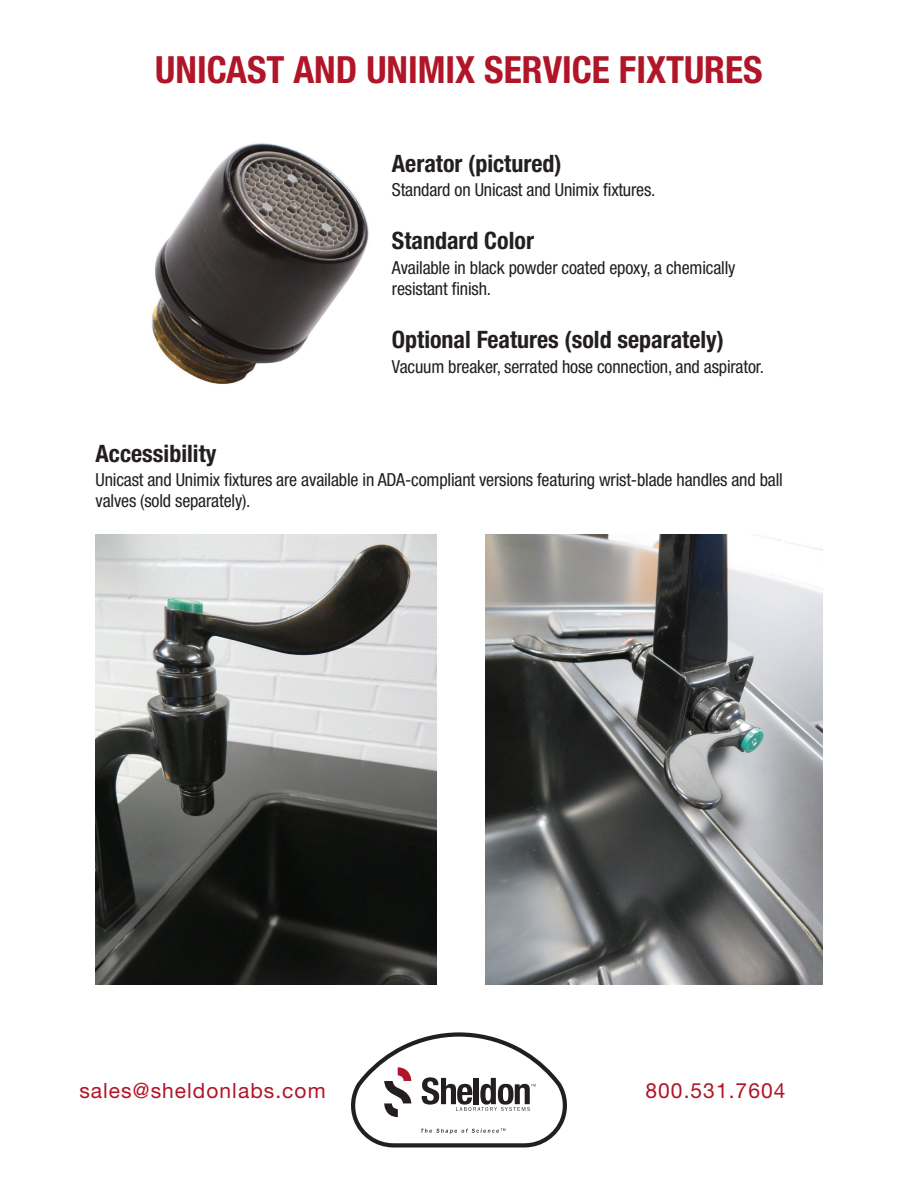
<style>
.page{position:relative;width:918px;height:1188px;background:#fff}
.page>*{position:absolute;margin:0;border:0;box-sizing:border-box;transform-origin:0 0}
.t1{font:700 condensed 37.5px "Helvetica Neue";color:#b01528}
.t2{font:700 condensed 24px "Helvetica Neue";color:#231f20}
.t3{font:21px "Helvetica Neue";letter-spacing:.05em;color:#b01528}
.t4{font:condensed 18px/21.6px "Helvetica Neue";letter-spacing:-.01em;color:#231f20}
</style>
<div class="page">
<svg style="left:351px;top:1032px;width:216px;height:116px"></svg>
<img style="left:151px;top:143px;width:218px;height:241px">
<img style="left:96px;top:534px;width:341px;height:450px">
<img style="left:485px;top:534px;width:337px;height:450px">
<h1 class="t1" style="left:155px;top:47px;width:609px">UNICAST AND UNIMIX SERVICE FIXTURES</h1>
<h2 class="t2" style="left:392px;top:149px;width:171px">Aerator (pictured)</h2>
<p class="t4" style="left:392px;top:179px;width:265px">Standard on Unicast and Unimix fixtures.</p>
<h2 class="t2" style="left:392px;top:226px;width:144px">Standard Color</h2>
<p class="t4" style="left:392px;top:256px;width:345px">Available in black powder coated epoxy, a chemically resistant finish.</p>
<h2 class="t2" style="left:392px;top:325px;width:334px">Optional Features (sold separately)</h2>
<p class="t4" style="left:392px;top:355px;width:374px">Vacuum breaker, serrated hose connection, and aspirator.</p>
<h2 class="t2" style="left:96px;top:438px;width:122px">Accessibility</h2>
<p class="t4" style="left:96px;top:469px;width:689px">Unicast and Unimix fixtures are available in ADA-compliant versions featuring wrist-blade handles and ball valves (sold separately).</p>
<p class="t3" style="left:79px;top:1078px;width:248px">sales@sheldonlabs.com</p>
<p class="t3" style="left:645px;top:1078px;width:141px">800.531.7604</p>
</div>
